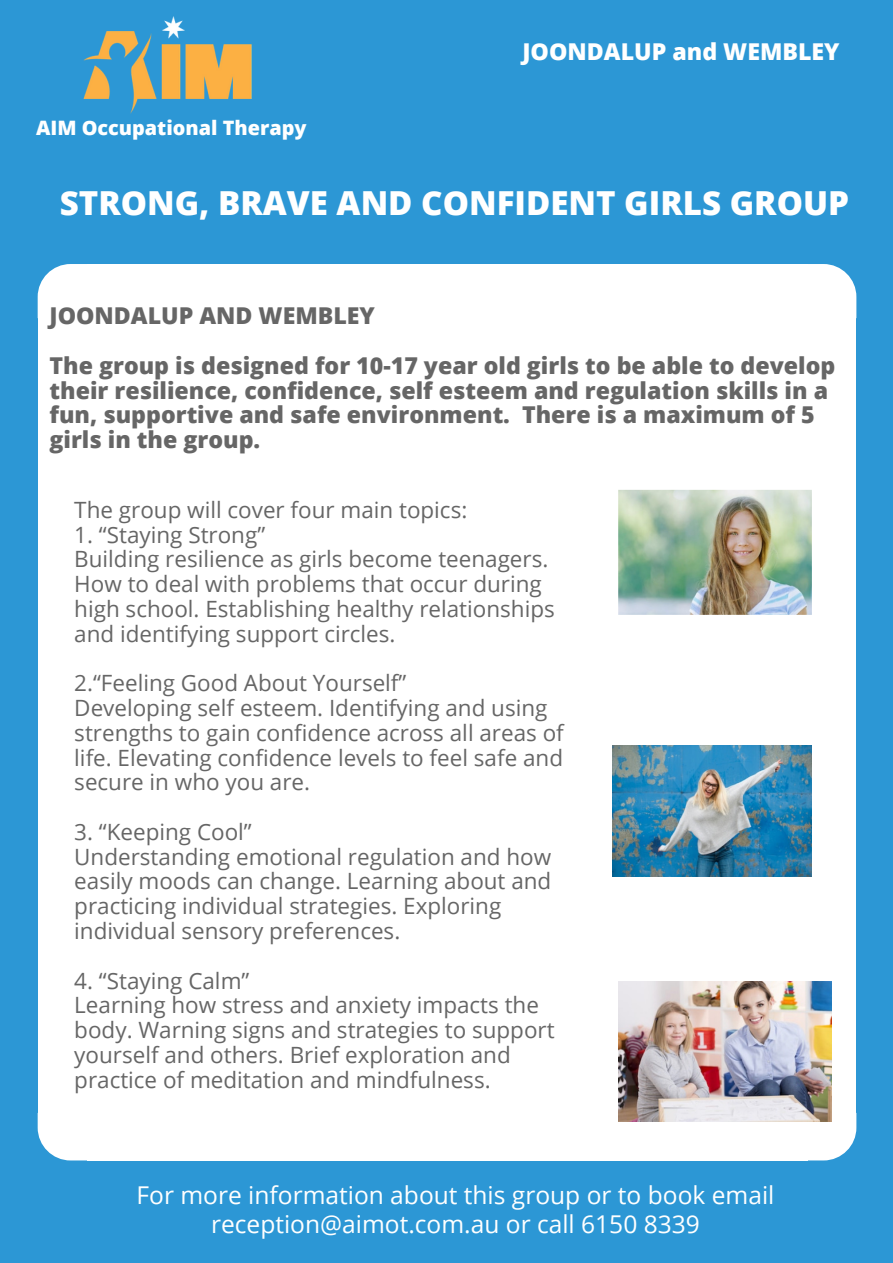
<style>
.page{position:relative;width:893px;height:1263px;background:#2c97d5}
.page>*{position:absolute;margin:0;border:0;box-sizing:border-box;transform-origin:0 0}
.t1{font:800 33.15px "Open Sans";color:#fff}
.t2{font:24.6px/28.2px "Open Sans";color:#fff;text-align:center}
.t3{font:800 23.25px/24.8px "Open Sans";color:#666}
.t4{font:800 23.25px "Open Sans";color:#fff}
.t5{font:22.5px/24.8px "Open Sans";color:#666}
.t6{font:800 19.8px "Open Sans";color:#fff}
</style>
<div class="page">
<svg style="left:807px;top:264px;width:49px;height:53px;background:#ecf6fb"></svg>
<div style="left:805px;top:317px;width:51px;height:797px;background:#fff"></div>
<div style="left:87px;top:317px;width:720px;height:797px;background:#fff"></div>
<div style="left:87px;top:264px;width:720px;height:54px;background:#fff"></div>
<svg style="left:38px;top:264px;width:49px;height:53px;background:#ecf5fb"></svg>
<div style="left:38px;top:317px;width:51px;height:797px;background:#fff"></div>
<div style="left:87px;top:1113px;width:720px;height:47px;background:#fff"></div>
<svg style="left:38px;top:1114px;width:49px;height:46px;background:#ebf5fb"></svg>
<svg style="left:805px;top:1113px;width:51px;height:47px;background:#e9f3f9"></svg>
<img style="left:83px;top:17px;width:169px;height:97px">
<img style="left:618px;top:982px;width:213px;height:139px">
<img style="left:618px;top:490px;width:194px;height:125px">
<img style="left:613px;top:745px;width:199px;height:131px">
<p class="t6" style="left:36px;top:114px;width:272px">AIM Occupational Therapy</p>
<p class="t4" style="left:522px;top:35px;width:319px">JOONDALUP and WEMBLEY</p>
<h1 class="t1" style="left:60px;top:180px;width:791px">STRONG, BRAVE AND CONFIDENT GIRLS GROUP</h1>
<p class="t3" style="left:50px;top:290px;width:787px;line-height:49.5px">JOONDALUP AND WEMBLEY<br>The group is designed for 10-17 year old girls to be able to develop</p>
<p class="t3" style="left:50px;top:377px;width:780px">their resilience, confidence, self esteem and regulation skills in a fun, supportive and safe environment. There is a maximum of 5 girls in the group.</p>
<p class="t5" style="left:74px;top:497px;width:394px">The group will cover four main topics:</p>
<p class="t5" style="left:74px;top:521px;width:482px">1. “Staying Strong”<br>Building resilience as girls become teenagers.<br>How to deal with problems that occur during high school. Establishing healthy relationships and identifying support circles.</p>
<p class="t5" style="left:74px;top:670px;width:491px">2.“Feeling Good About Yourself”<br>Developing self esteem. Identifying and using strengths to gain confidence across all areas of life. Elevating confidence levels to feel safe and secure in who you are.</p>
<p class="t5" style="left:74px;top:819px;width:479px">3. “Keeping Cool”<br>Understanding emotional regulation and how easily moods can change. Learning about and practicing individual strategies. Exploring individual sensory preferences.</p>
<p class="t5" style="left:74px;top:967px;width:482px">4. “Staying Calm”<br>Learning how stress and anxiety impacts the body. Warning signs and strategies to support yourself and others. Brief exploration and practice of meditation and mindfulness.</p>
<p class="t2" style="left:137px;top:1181px;width:639px">For more information about this group or to book email reception@aimot.com.au or call 6150 8339</p>
</div>
